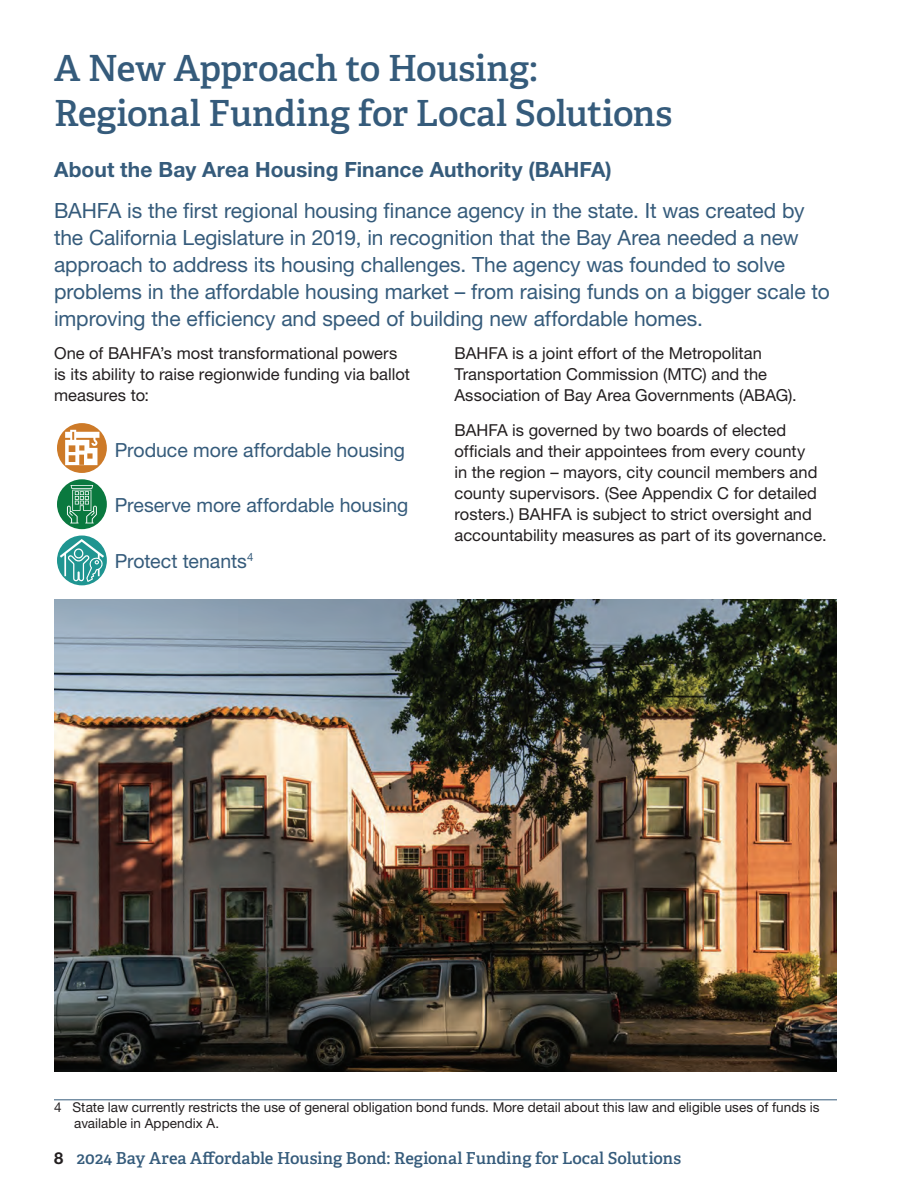
<style>
.page{position:relative;width:918px;height:1188px;background:#fff}
.page>*{position:absolute;margin:0;border:0;box-sizing:border-box;transform-origin:0 0}
.h1_Chapter_Title{font:600 36px/45px "Adelle";letter-spacing:-.01em;color:#355b7b}
.First_paragraph{font:21px/27px "Helvetica Neue LT Std";letter-spacing:-.005em;color:#355b7b}
.h2_sections{font:700 21px "Helvetica Neue LT Std";letter-spacing:.005em;color:#355b7b}
.First_paragraph-2{font:19.5px "Helvetica Neue LT Std";letter-spacing:-.005em;color:#355b7b}
.p_Table_Copy{font:16.5px/21px "Helvetica Neue LT Std";color:#231f20}
.t1{font:600 16.5px "Adelle";color:#355b7b}
.p_Footnotes{font:13.5px/16.2px "Helvetica Neue LT Std";letter-spacing:.005em;color:#231f20}
.s1{font-family:"Helvetica Neue LT Std";font-weight:700;color:#231f20}
</style>
<div class="page">
<img style="left:54px;top:600px;width:783px;height:472px">
<hr style="left:54px;top:1099px;width:783px;height:1px;background:#355b7b">
<div style="left:57px;top:479px;width:50px;height:50px;background:#0a793f;border-radius:50%"></div>
<svg style="left:67px;top:485px;width:30px;height:38px"></svg>
<div style="left:57px;top:423px;width:50px;height:50px;background:#cd7a28;border-radius:50%"></div>
<svg style="left:65px;top:430px;width:34px;height:35px"></svg>
<div style="left:57px;top:536px;width:50px;height:49px;background:#1f9591;border-radius:50%"></div>
<svg style="left:60px;top:539px;width:44px;height:43px"></svg>
<h1 class="h1_Chapter_Title" style="left:54px;top:46px;width:620px">A New Approach to Housing:<br>Regional Funding for Local Solutions</h1>
<h2 class="h2_sections" style="left:54px;top:157px;width:559px">About the Bay Area Housing Finance Authority (BAHFA)</h2>
<p class="First_paragraph" style="left:54px;top:196px;width:777px">BAHFA is the first regional housing finance agency in the state. It was created by the California Legislature in 2019, in recognition that the Bay Area needed a new approach to address its housing challenges. The agency was founded to solve problems in the affordable housing market – from raising funds on a bigger scale to improving the efficiency and speed of building new affordable homes.</p>
<p class="p_Table_Copy" style="left:54px;top:343px;width:357px">One of BAHFA’s most transformational powers is its ability to raise regionwide funding via ballot measures to:</p>
<p class="First_paragraph-2" style="left:115px;top:438px;width:292px">Produce more affordable housing</p>
<p class="First_paragraph-2" style="left:115px;top:494px;width:295px">Preserve more affordable housing</p>
<p class="First_paragraph-2" style="left:115px;top:549px;width:140px">Protect tenants<sup>4</sup></p>
<p class="p_Table_Copy" style="left:454px;top:343px;width:341px">BAHFA is a joint effort of the Metropolitan<br>Transportation Commission (MTC) and the<br>Association of Bay Area Governments (ABAG).</p>
<p class="p_Table_Copy" style="left:454px;top:419px;width:371px">BAHFA is governed by two boards of elected officials and their appointees from every county<br>in the region – mayors, city council members and county supervisors. (See Appendix C for detailed rosters.) BAHFA is subject to strict oversight and accountability measures as part of its governance.</p>
<p class="p_Footnotes" style="left:74px;top:1099px;width:747px;text-indent:-20px">4 State law currently restricts the use of general obligation bond funds. More detail about this law and eligible uses of funds is available in Appendix A.</p>
<p class="t1" style="left:54px;top:1148px;width:629px"><span class="s1">8</span> 2024 Bay Area Affordable Housing Bond: Regional Funding for Local Solutions</p>
</div>
